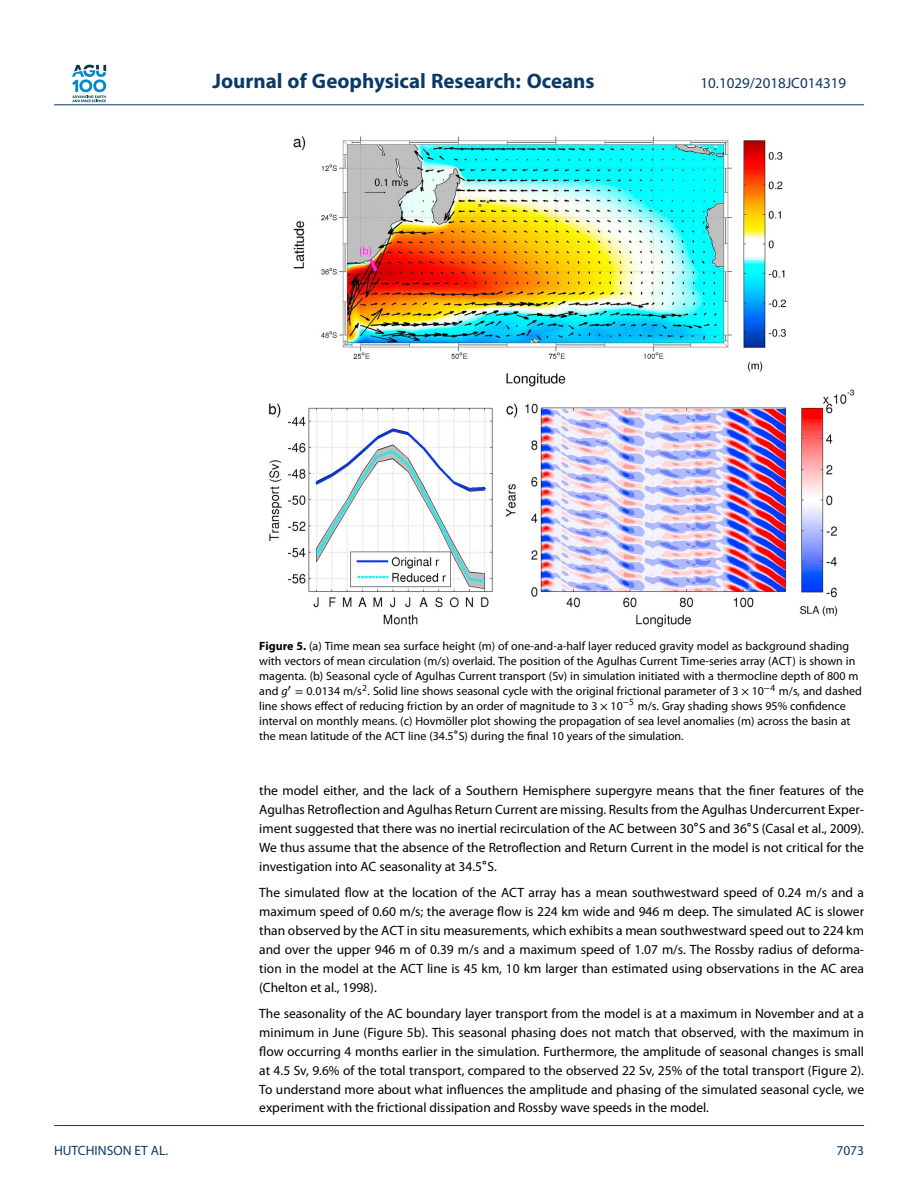
<style>
.page{position:relative;width:918px;height:1188px;background:#fff}
.page>*{position:absolute;margin:0;border:0;box-sizing:border-box;transform-origin:0 0}
.t1{font:700 21px "Myriad Pro";color:#0a3a69}
.t2{font:15px "Myriad Pro";color:#0a3a69}
.t3{font:13.5px/18.9px "Myriad Pro";color:#000;text-align:justify}
.t4{font:13.5px "Myriad Pro";color:#0a3a69}
.t5{font:12px/15px "Myriad Pro";color:#000}
.s1{font-weight:700}
.s2{font-style:italic}
.s3{font-family:"STIX Math"}
.s4{font-family:"STIX Math";font-style:italic}
</style>
<div class="page">
<svg style="left:72px;top:65px;width:34px;height:37px"></svg>
<hr style="left:54px;top:104px;width:810px;height:1px;background:#0a3a69">
<img style="left:268px;top:136px;width:587px;height:492px">
<hr style="left:54px;top:1125px;width:810px;height:1px;background:#0a3a69">
<h1 class="t1" style="left:212px;top:73px;width:384px">Journal of Geophysical Research: Oceans</h1>
<p class="t2" style="left:701px;top:78px;width:147px">10.1029/2018JC014319</p>
<p class="t5" style="left:259px;top:639px;width:604px"><span class="s1">Figure 5.</span> (a) Time mean sea surface height (m) of one-and-a-half layer reduced gravity model as background shading with vectors of mean circulation (m/s) overlaid. The position of the Agulhas Current Time-series array (ACT) is shown in magenta. (b) Seasonal cycle of Agulhas Current transport (Sv) in simulation initiated with a thermocline depth of 800 m and <span class="s2">g</span><sup>′</sup> <span class="s3">=</span> 0<span class="s4">.</span>0134 m/s<sup>2</sup>. Solid line shows seasonal cycle with the original frictional parameter of 3 <span class="s3">×</span> 10<sup>−</sup><sup>4</sup> m/s, and dashed line shows effect of reducing friction by an order of magnitude to 3 <span class="s3">×</span> 10<sup>−</sup><sup>5</sup> m/s. Gray shading shows 95% confidence interval on monthly means. (c) Hovmöller plot showing the propagation of sea level anomalies (m) across the basin at the mean latitude of the ACT line (34.5<sup>∘</sup>S) during the final 10 years of the simulation.</p>
<p class="t3" style="left:259px;top:782px;width:606px">the model either, and the lack of a Southern Hemisphere supergyre means that the finer features of the Agulhas Retroflection and Agulhas Return Current are missing. Results from the Agulhas Undercurrent Exper&shy;iment suggested that there was no inertial recirculation of the AC between 30<sup>∘</sup>S and 36<sup>∘</sup>S (Casal et al., 2009).<br>We thus assume that the absence of the Retroflection and Return Current in the model is not critical for the investigation into AC seasonality at 34.5<sup>∘</sup>S.</p>
<p class="t3" style="left:259px;top:884px;width:606px">The simulated flow at the location of the ACT array has a mean southwestward speed of 0.24 m/s and a maximum speed of 0.60 m/s; the average flow is 224 km wide and 946 m deep. The simulated AC is slower than observed by the ACT in situ measurements, which exhibits a mean southwestward speed out to 224 km and over the upper 946 m of 0.39 m/s and a maximum speed of 1.07 m/s. The Rossby radius of deforma&shy;tion in the model at the ACT line is 45 km, 10 km larger than estimated using observations in the AC area (Chelton et al., 1998).</p>
<p class="t3" style="left:259px;top:1005px;width:606px">The seasonality of the AC boundary layer transport from the model is at a maximum in November and at a minimum in June (Figure 5b). This seasonal phasing does not match that observed, with the maximum in flow occurring 4 months earlier in the simulation. Furthermore, the amplitude of seasonal changes is small at 4.5 Sv, 9.6% of the total transport, compared to the observed 22 Sv, 25% of the total transport (Figure 2).<br>To understand more about what influences the amplitude and phasing of the simulated seasonal cycle, we experiment with the frictional dissipation and Rossby wave speeds in the model.</p>
<p class="t4" style="left:54px;top:1145px;width:116px">HUTCHINSON ET AL.</p>
<p class="t4" style="left:836px;top:1145px;width:29px">7073</p>
</div>
